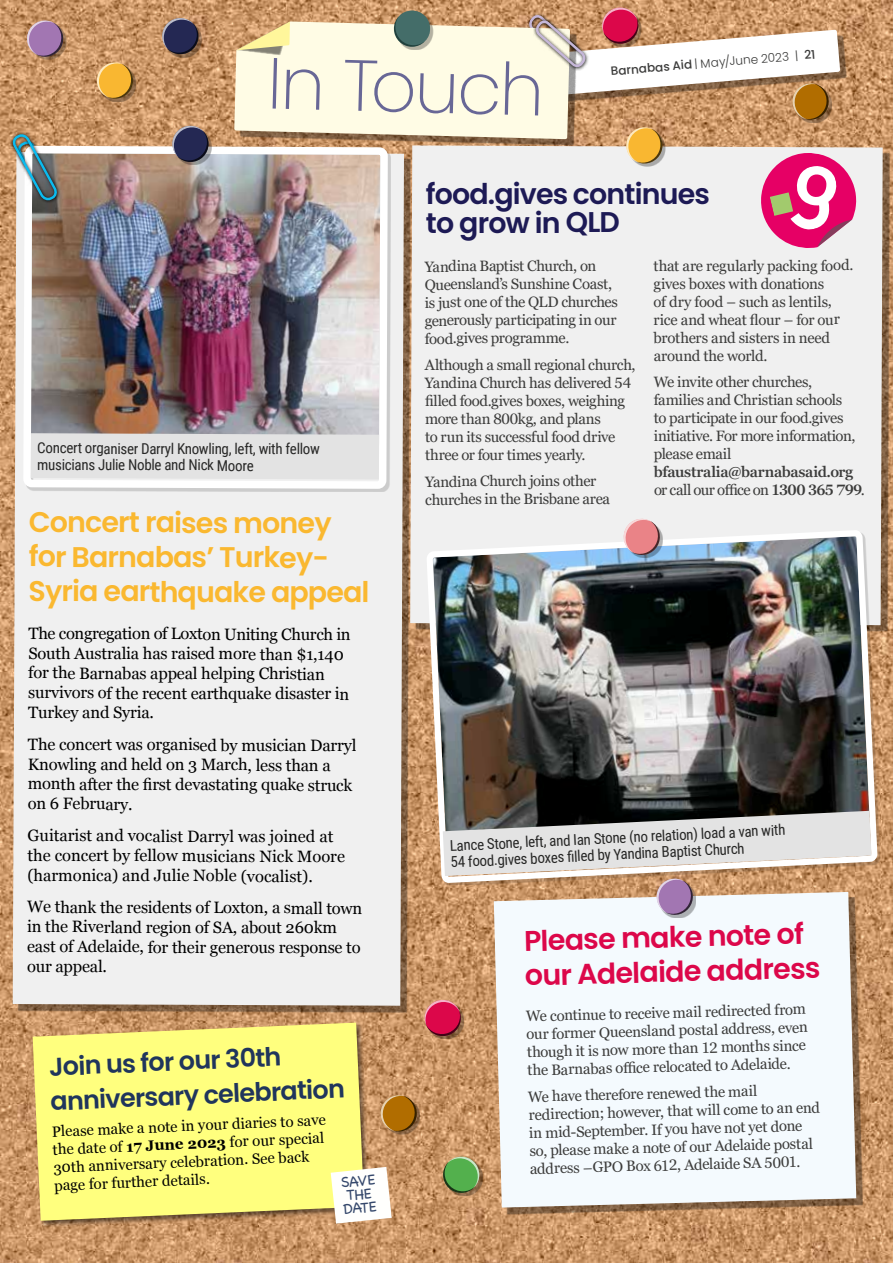
<style>
.page{position:relative;width:893px;height:1263px;background:#fff}
.page>*{position:absolute;margin:0;border:0;box-sizing:border-box;transform-origin:0 0}
.t1{font:200 72px "Poppins";color:#686796}
.t2{font:600 28.5px/34.5px "Poppins";letter-spacing:-.035em;color:#fab830}
.t3{font:600 28.5px/34.5px "Poppins";color:#dc074a}
.t4{font:600 28.5px/28.7px "Poppins";letter-spacing:-.035em;color:#1d1a55}
.t5{font:600 25.5px/34.2px "Poppins";color:#20355c}
.t6{font:16.5px/19.6px "Georgia";letter-spacing:-.015em;color:#000}
.t7{font:15px/18px "Georgia Pro";letter-spacing:-.025em;color:#3c3c3b}
.t8{font:15px/16.4px "Roboto Condensed";letter-spacing:-.025em;color:#282827}
.t9{font:15px/17.9px "Georgia";color:#000}
.t10{font:600 15px/18.1px "Georgia Pro";letter-spacing:-.025em;color:#3c3c3b}
.t11{font:15px/13.5px "Chalkboard";color:#36496c}
.t12{font:300 12px "Poppins";color:#3c3c3b}
.s1{font-weight:500}
.s2{font-weight:700}
.s3{font-weight:400}
</style>
<div class="page">
<img style="left:1px;top:0;width:892px;height:1263px">
<div style="left:446px;top:1160px;width:36px;height:36px;background:#000;opacity:.3"></div>
<svg style="left:443px;top:1156px;width:36px;height:37px"></svg>
<div style="left:384px;top:1098px;width:36px;height:36px;background:#000;opacity:.3"></div>
<svg style="left:392px;top:1093px;width:27px;height:41px"></svg>
<div style="left:428px;top:1003px;width:36px;height:36px;background:#000;opacity:.3"></div>
<svg style="left:422px;top:997px;width:41px;height:41px;background:#c94255"></svg>
<div style="left:499px;top:897px;width:364px;height:317px;background:#000;opacity:.4"></div>
<div style="left:494px;top:917px;width:362px;height:290px;background:#f4fafe"></div>
<div style="left:411px;top:145px;width:472px;height:480px;background:#f0f0f0"></div>
<div style="left:659px;top:881px;width:37px;height:37px;background:#000;opacity:.3"></div>
<svg style="left:13px;top:205px;width:391px;height:801px;fill:#f0f0f0"></svg>
<img style="left:20px;top:0;width:372px;height:1263px">
<div style="left:31px;top:433px;width:348px;height:46px;background:#e3e3e3"></div>
<svg style="left:10px;top:132px;width:51px;height:73px"></svg>
<svg style="left:12px;top:131px;width:48px;height:72px"></svg>
<img style="left:424px;top:525px;width:456px;height:363px">
<svg style="left:443px;top:811px;width:428px;height:106px"></svg>
<div style="left:627px;top:522px;width:36px;height:36px;background:#000;opacity:.3"></div>
<svg style="left:622px;top:517px;width:40px;height:40px"></svg>
<svg style="left:0;top:0;width:1px;height:1263px"></svg>
<svg style="left:331px;top:1167px;width:61px;height:57px"></svg>
<img style="left:162px;top:5px;width:694px;height:253px">
<h1 class="t1" style="left:269px;top:41px;width:279px;rotate:2deg">In Touch</h1>
<p class="t12" style="left:610px;top:65px;width:207px;rotate:-5deg"><span class="s1">Barnabas Aid</span> | May/June 2023 | <span class="s1">21</span></p>
<p class="t8" style="left:37px;top:440px;width:284px">Concert organiser Darryl Knowling, left, with fellow musicians Julie Noble and Nick Moore</p>
<h2 class="t2" style="left:29px;top:505px;width:343px">Concert raises money for Barnabas’ Turkey-<br>Syria earthquake appeal</h2>
<p class="t6" style="left:28px;top:623px;width:324px">The congregation of Loxton Uniting Church in South Australia has raised more than $1,140 for the Barnabas appeal helping Christian survivors of the recent earthquake disaster in Turkey and Syria.</p>
<p class="t6" style="left:28px;top:734px;width:330px">The concert was organised by musician Darryl Knowling and held on 3 March, less than a month after the first devastating quake struck on 6 February.</p>
<p class="t6" style="left:27px;top:825px;width:319px">Guitarist and vocalist Darryl was joined at the concert by fellow musicians Nick Moore (harmonica) and Julie Noble (vocalist).</p>
<p class="t6" style="left:27px;top:897px;width:337px">We thank the residents of Loxton, a small town in the Riverland region of SA, about 260km east of Adelaide, for their generous response to our appeal.</p>
<h3 class="t5" style="left:49px;top:1049px;width:296px;rotate:-2deg">Join us for our 30th anniversary celebration</h3>
<p class="t9" style="left:51px;top:1123px;width:276px;rotate:-3deg">Please make a note in your diaries to save the date of <span class="s2">17 June 2023</span> for our special 30th anniversary celebration. See back page for further details.</p>
<p class="t11" style="left:340px;top:1175px;width:36px;rotate:-5deg">SAVE<br>THE<br>DATE</p>
<h2 class="t4" style="left:426px;top:180px;width:286px">food.gives continues to grow in QLD</h2>
<p class="t7" style="left:425px;top:258px;width:195px">Yandina Baptist Church, on<br>Queensland’s Sunshine Coast, is just one of the QLD churches generously participating in our food.gives programme.</p>
<p class="t7" style="left:425px;top:356px;width:212px">Although a small regional church,<br>Yandina Church has delivered 54 filled food.gives boxes, weighing more than 800kg, and plans<br>to run its successful food drive three or four times yearly.</p>
<p class="t7" style="left:425px;top:473px;width:187px">Yandina Church joins other churches in the Brisbane area</p>
<p class="t7" style="left:653px;top:257px;width:202px">that are regularly packing food. gives boxes with donations<br>of dry food – such as lentils, rice and wheat flour – for our brothers and sisters in need around the world.</p>
<p class="t7" style="left:654px;top:374px;width:203px">We invite other churches, families and Christian schools to participate in our food.gives initiative. For more information, please email</p>
<p class="t10" style="left:654px;top:464px;width:212px">bfaustralia@barnabasaid.org <span class="s3">or call our office on</span> 1300 365 799<span class="s3">.</span></p>
<p class="t8" style="left:449px;top:838px;width:337px;rotate:-3deg">Lance Stone, left, and Ian Stone (no relation) load a van with<br>54 food.gives boxes fi lled by Yandina Baptist Church</p>
<h2 class="t3" style="left:523px;top:925px;width:297px;rotate:-2deg">Please make note of our Adelaide address</h2>
<p class="t7" style="left:525px;top:1009px;width:283px;rotate:-2deg">We continue to receive mail redirected from our former Queensland postal address, even though it is now more than 12 months since the Barnabas offi ce relocated to Adelaide.</p>
<p class="t7" style="left:527px;top:1089px;width:293px;rotate:-2deg">We have therefore renewed the mail redirection; however, that will come to an end in mid-September. If you have not yet done so, please make a note of our Adelaide postal address –GPO Box 612, Adelaide SA 5001.</p>
</div>
